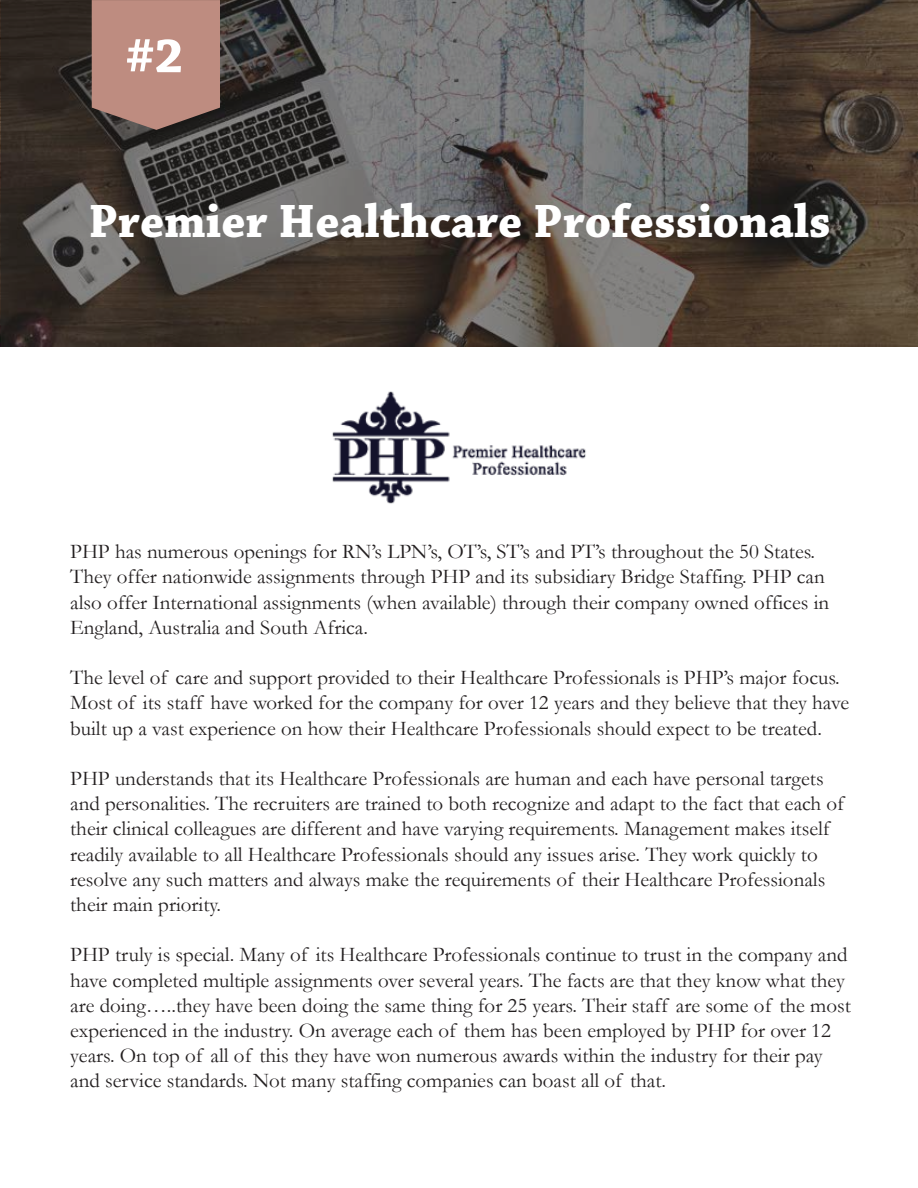
<style>
.page{position:relative;width:918px;height:1188px;background:#fff}
.page>*{position:absolute;margin:0;border:0;box-sizing:border-box;transform-origin:0 0}
.t1{font:700 51px "Chaparral Pro";color:#fff}
.t2{font:700 49.2px "Chaparral Pro";color:#fff}
.t3{font:21px/25.2px "Garamond";color:#231f20}
</style>
<div class="page">
<svg style="left:1px;top:0;width:917px;height:347px;background:#544e49"></svg>
<svg style="left:92px;top:0;width:128px;height:130px;background:#b18378"></svg>
<img style="left:332px;top:391px;width:254px;height:113px">
<h1 class="t1" style="left:126px;top:26px;width:59px">#2</h1>
<h2 class="t2" style="left:88px;top:193px;width:744px">Premier Healthcare Professionals</h2>
<p class="t3" style="left:70px;top:539px;width:761px">PHP has numerous openings for RN’s LPN’s, OT’s, ST’s and PT’s throughout the 50 States.<br>They offer nationwide assignments through PHP and its subsidiary Bridge Staffing. PHP can also offer International assignments (when available) through their company owned offices in England, Australia and South Africa.</p>
<p class="t3" style="left:70px;top:665px;width:781px">The level of care and support provided to their Healthcare Professionals is PHP’s major focus.<br>Most of its staff have worked for the company for over 12 years and they believe that they have built up a vast experience on how their Healthcare Professionals should expect to be treated.</p>
<p class="t3" style="left:70px;top:765px;width:775px">PHP understands that its Healthcare Professionals are human and each have personal targets and personalities. The recruiters are trained to both recognize and adapt to the fact that each of their clinical colleagues are different and have varying requirements. Management makes itself readily available to all Healthcare Professionals should any issues arise. They work quickly to resolve any such matters and always make the requirements of their Healthcare Professionals their main priority.</p>
<p class="t3" style="left:70px;top:942px;width:782px">PHP truly is special. Many of its Healthcare Professionals continue to trust in the company and have completed multiple assignments over several years. The facts are that they know what they are doing…..they have been doing the same thing for 25 years. Their staff are some of the most experienced in the industry. On average each of them has been employed by PHP for over 12 years. On top of all of this they have won numerous awards within the industry for their pay and service standards. Not many staffing companies can boast all of that.</p>
</div>
